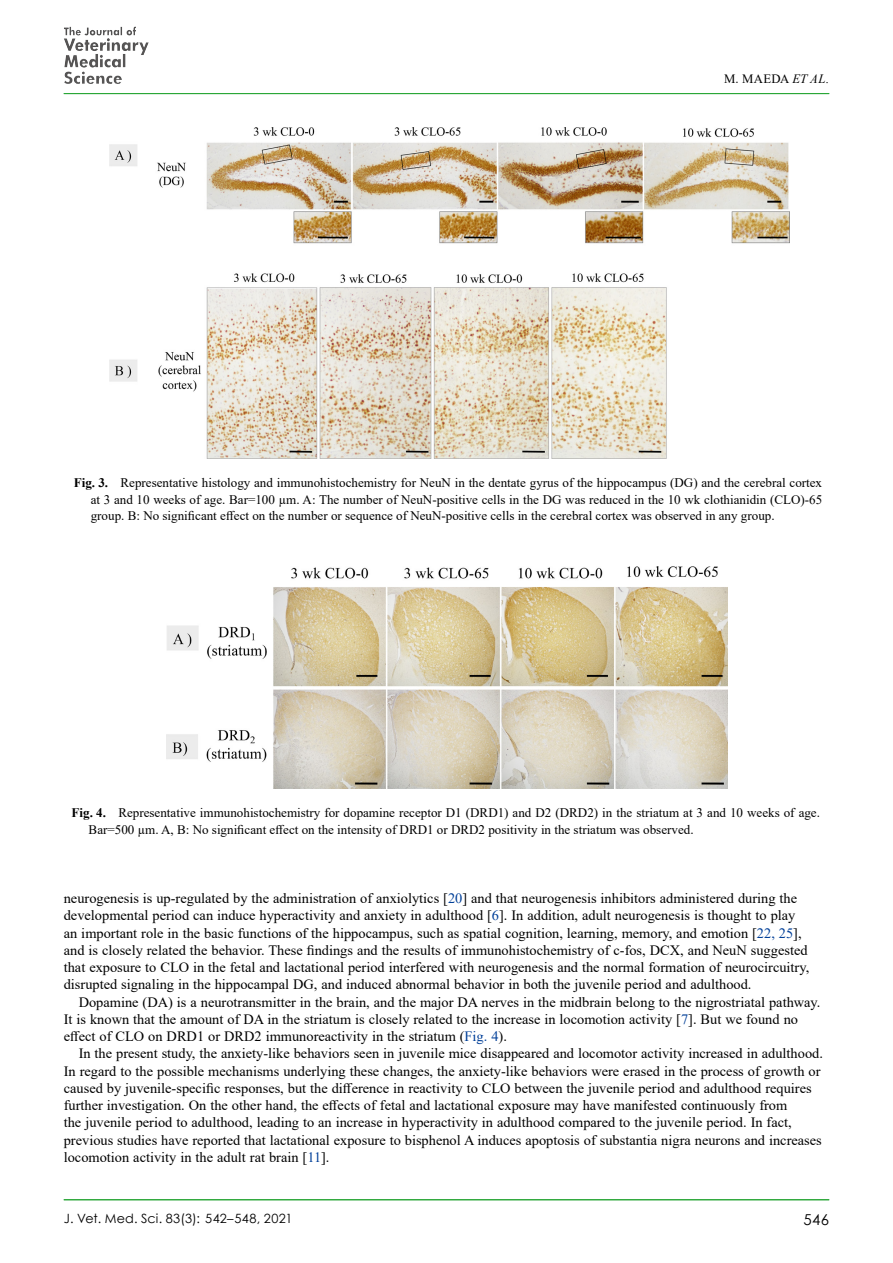
<style>
.page{position:relative;width:893px;height:1263px;background:#fff}
.page>*{position:absolute;margin:0;border:0;box-sizing:border-box;transform-origin:0 0}
.t1{font:15px "Century Gothic";color:#000}
.t2{font:14.25px/17.2px "Times New Roman";color:#000}
.t3{font:13.05px/16.5px "Times New Roman";color:#000;text-align:justify}
.t4{font:12.75px "Century Gothic";letter-spacing:.015em;color:#000}
.t5{font:12.75px "Times New Roman";letter-spacing:.02em;color:#000}
.s1{font-style:italic}
.s2{font-weight:700}
.s3{color:#003f98}
</style>
<div class="page">
<img style="left:64px;top:27px;width:74px;height:24px">
<hr style="left:64px;top:93px;width:765px;height:1px;background:#2aa738">
<hr style="left:64px;top:1199px;width:765px;height:1px;background:#2aa738">
<img style="left:109px;top:128px;width:681px;height:330px">
<img style="left:167px;top:567px;width:561px;height:221px">
<p class="t5" style="left:724px;top:70px;width:106px">M. MAEDA <span class="s1">ET AL.</span></p>
<p class="t3" style="left:91px;top:474px;width:733px;text-indent:-17px"><span class="s2">Fig. 3.</span> Representative histology and immunohistochemistry for NeuN in the dentate gyrus of the hippocampus (DG) and the cerebral cortex at 3 and 10 weeks of age. Bar=100 µm. A: The number of NeuN-positive cells in the DG was reduced in the 10 wk clothianidin (CLO)-65 group. B: No significant effect on the number or sequence of NeuN-positive cells in the cerebral cortex was observed in any group.</p>
<p class="t3" style="left:89px;top:804px;width:733px;text-indent:-17px"><span class="s2">Fig. 4.</span> Representative immunohistochemistry for dopamine receptor D1 (DRD1) and D2 (DRD2) in the striatum at 3 and 10 weeks of age.<br>Bar=500 µm. A, B: No significant effect on the intensity of DRD1 or DRD2 positivity in the striatum was observed.</p>
<p class="t2" style="left:64px;top:889px;width:747px">neurogenesis is up-regulated by the administration of anxiolytics [<span class="s3">20</span>] and that neurogenesis inhibitors administered during the developmental period can induce hyperactivity and anxiety in adulthood [<span class="s3">6</span>]. In addition, adult neurogenesis is thought to play an important role in the basic functions of the hippocampus, such as spatial cognition, learning, memory, and emotion [<span class="s3">22, 25</span>], and is closely related the behavior. These findings and the results of immunohistochemistry of c-fos, DCX, and NeuN suggested that exposure to CLO in the fetal and lactational period interfered with neurogenesis and the normal formation of neurocircuitry, disrupted signaling in the hippocampal DG, and induced abnormal behavior in both the juvenile period and adulthood.</p>
<p class="t2" style="left:64px;top:993px;width:758px;text-indent:15px">Dopamine (DA) is a neurotransmitter in the brain, and the major DA nerves in the midbrain belong to the nigrostriatal pathway.<br>It is known that the amount of DA in the striatum is closely related to the increase in locomotion activity [<span class="s3">7</span>]. But we found no effect of CLO on DRD1 or DRD2 immunoreactivity in the striatum (<span class="s3">Fig. 4</span>).</p>
<p class="t2" style="left:64px;top:1044px;width:761px;text-indent:15px">In the present study, the anxiety-like behaviors seen in juvenile mice disappeared and locomotor activity increased in adulthood.<br>In regard to the possible mechanisms underlying these changes, the anxiety-like behaviors were erased in the process of growth or caused by juvenile-specific responses, but the difference in reactivity to CLO between the juvenile period and adulthood requires further investigation. On the other hand, the effects of fetal and lactational exposure may have manifested continuously from<br>the juvenile period to adulthood, leading to an increase in hyperactivity in adulthood compared to the juvenile period. In fact, previous studies have reported that lactational exposure to bisphenol A induces apoptosis of substantia nigra neurons and increases locomotion activity in the adult rat brain [<span class="s3">11</span>].</p>
<p class="t4" style="left:64px;top:1209px;width:230px">J. Vet. Med. Sci. 83(3): 542–548, 2021</p>
<p class="t1" style="left:804px;top:1209px;width:27px">546</p>
</div>
